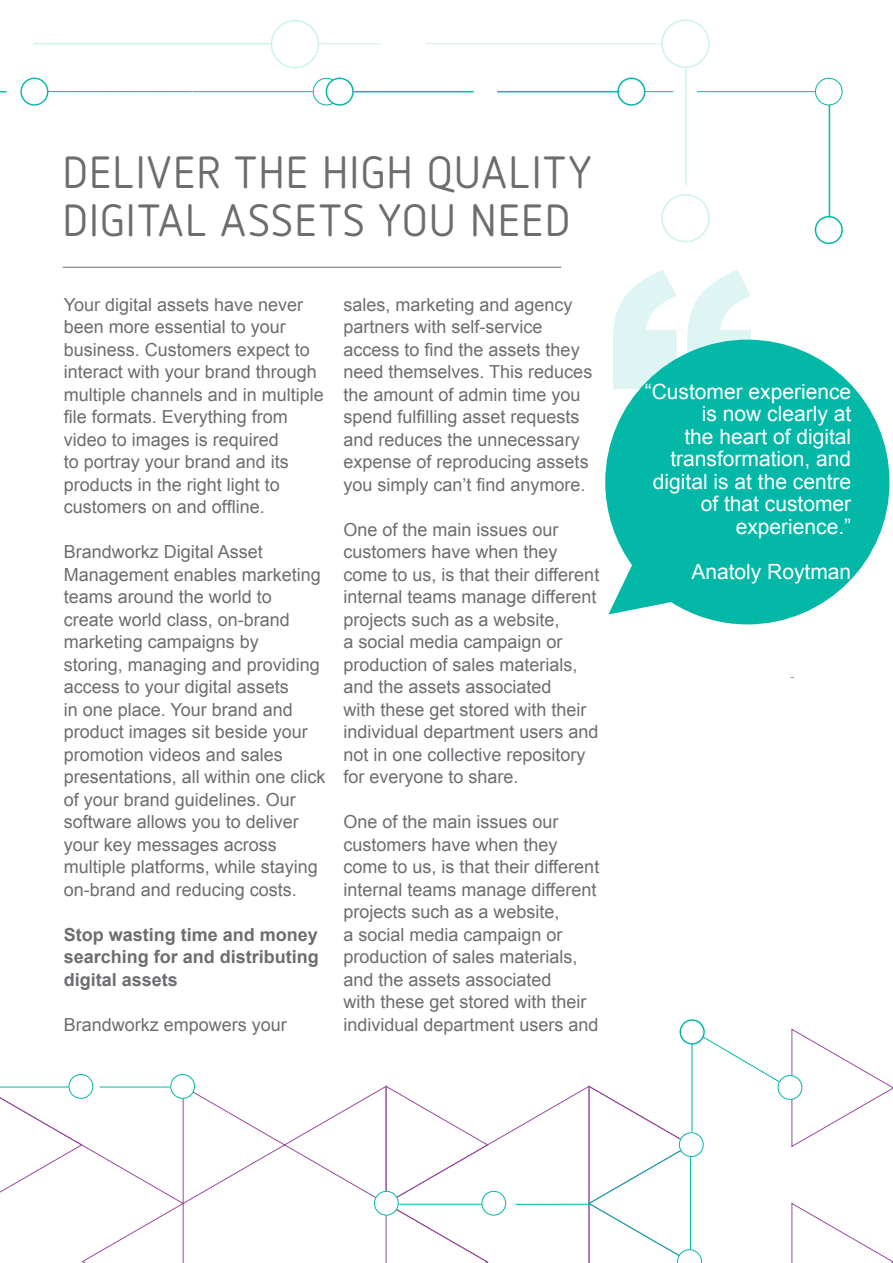
<style>
.page{position:relative;width:893px;height:1263px;background:#fff}
.page>*{position:absolute;margin:0;border:0;box-sizing:border-box;transform-origin:0 0}
.t1{font:900 300px "Arial";color:#03b8a7}
.t2{font:45px/48px "Netto OT";letter-spacing:.035em;color:#6c6d70}
.t3{font:21px/22.5px "Arial";color:#fff;text-align:right}
.t4{font:18px/22.5px "Arial";color:#6c6d70}
.t5{font:700 18px/22.5px "Arial";color:#6c6d70;text-align:justify}
</style>
<div class="page">
<svg style="left:791px;top:1028px;width:102px;height:120px"></svg>
<hr style="left:829px;top:103px;width:1px;height:120px;background:#03b8a7">
<hr style="left:697px;top:91px;width:120px;height:1px;background:#03b8a7">
<hr style="left:497px;top:91px;width:123px;height:1px;background:#03b8a7">
<hr style="left:618px;top:91px;width:55px;height:1px;background:#03b8a7">
<hr style="left:192px;top:91px;width:121px;height:1px;background:#03b8a7">
<hr style="left:353px;top:91px;width:121px;height:1px;background:#03b8a7">
<hr style="left:48px;top:91px;width:144px;height:1px;background:#03b8a7">
<svg style="left:605px;top:340px;width:284px;height:284px;fill:#03b8a7"></svg>
<svg style="left:791px;top:1202px;width:102px;height:61px"></svg>
<div style="left:20px;top:78px;width:28px;height:28px;border:1px solid #03b8a7;border-radius:50%"></div>
<div style="left:313px;top:78px;width:27px;height:27px;border:1px solid #03b8a7;border-radius:50%"></div>
<div style="left:326px;top:78px;width:27px;height:27px;background:#fff;border-radius:50%"></div>
<div style="left:326px;top:78px;width:28px;height:28px;border:2px solid #03b8a7;border-radius:50%"></div>
<div style="left:618px;top:78px;width:27px;height:27px;background:#fff;border-radius:50%"></div>
<div style="left:617px;top:78px;width:28px;height:28px;border:2px solid #03b8a7;border-radius:50%"></div>
<div style="left:815px;top:78px;width:27px;height:27px;border:1px solid #03b8a7;border-radius:50%"></div>
<div style="left:815px;top:217px;width:27px;height:26px;background:#fff;border-radius:50%"></div>
<div style="left:815px;top:216px;width:28px;height:28px;border:2px solid #03b8a7;border-radius:50%"></div>
<hr style="left:685px;top:66px;width:2px;height:119px;background:#03b8a7">
<hr style="left:426px;top:43px;width:236px;height:1px;background:#03b8a7">
<hr style="left:33px;top:43px;width:241px;height:2px;background:#03b8a7">
<hr style="left:270px;top:43px;width:109px;height:1px;background:#03b8a7">
<div style="left:661px;top:19px;width:49px;height:49px;border:2px solid #03b8a7;border-radius:50%"></div>
<div style="left:661px;top:194px;width:49px;height:48px;border:2px solid #03b8a7;border-radius:50%"></div>
<div style="left:271px;top:21px;width:47px;height:47px;background:#fff;border-radius:50%"></div>
<div style="left:271px;top:20px;width:48px;height:48px;border:2px solid #03b8a7;border-radius:50%"></div>
<div style="left:679px;top:1019px;width:26px;height:25px;border:2px solid #03b8a7;border-radius:50%"></div>
<svg style="left:0;top:1036px;width:784px;height:227px"></svg>
<div style="left:679px;top:1133px;width:24px;height:23px;background:#fff;border-radius:50%"></div>
<div style="left:679px;top:1132px;width:25px;height:25px;border:1px solid #03b8a7;border-radius:50%"></div>
<div style="left:778px;top:1075px;width:24px;height:24px;background:#fff;border-radius:50%"></div>
<div style="left:778px;top:1075px;width:24px;height:25px;border:1px solid #03b8a7;border-radius:50%"></div>
<hr style="left:63px;top:267px;width:498px;height:1px;background:#6c6d70">
<p class="t2" style="left:63px;top:147px;width:530px">DELIVER THE HIGH QUALITY<br>DIGITAL ASSETS YOU NEED</p>
<p class="t4" style="left:64px;top:293px;width:262px">Your digital assets have never been more essential to your business. Customers expect to interact with your brand through multiple channels and in multiple file formats. Everything from video to images is required<br>to portray your brand and its products in the right light to customers on and offline.</p>
<p class="t4" style="left:64px;top:541px;width:263px">Brandworkz Digital Asset<br>Management enables marketing teams around the world to create world class, on-brand marketing campaigns by<br>storing, managing and providing access to your digital assets<br>in one place. Your brand and product images sit beside your promotion videos and sales presentations, all within one click of your brand guidelines. Our software allows you to deliver your key messages across multiple platforms, while staying on-brand and reducing costs.</p>
<p class="t5" style="left:64px;top:924px;width:257px">Stop wasting time and money searching for and distributing digital assets</p>
<p class="t4" style="left:64px;top:1013px;width:225px">Brandworkz empowers your</p>
<p class="t4" style="left:343px;top:293px;width:250px">sales, marketing and agency partners with self-service access to find the assets they need themselves. This reduces the amount of admin time you spend fulfilling asset requests and reduces the unnecessary expense of reproducing assets you simply can’t find anymore.</p>
<p class="t4" style="left:343px;top:518px;width:257px">One of the main issues our customers have when they come to us, is that their different internal teams manage different projects such as a website,<br>a social media campaign or production of sales materials, and the assets associated<br>with these get stored with their individual department users and not in one collective repository for everyone to share.</p>
<p class="t4" style="left:343px;top:811px;width:257px">One of the main issues our customers have when they come to us, is that their different internal teams manage different projects such as a website,<br>a social media campaign or production of sales materials, and the assets associated<br>with these get stored with their individual department users and</p>
<h1 class="t1" style="left:605px;top:163px;width:152px">“</h1>
<p class="t3" style="left:645px;top:380px;width:208px">“Customer experience is now clearly at<br>the heart of digital transformation, and digital is at the centre of that customer experience.”</p>
<p class="t3" style="left:691px;top:560px;width:161px">Anatoly Roytman</p>
</div>
